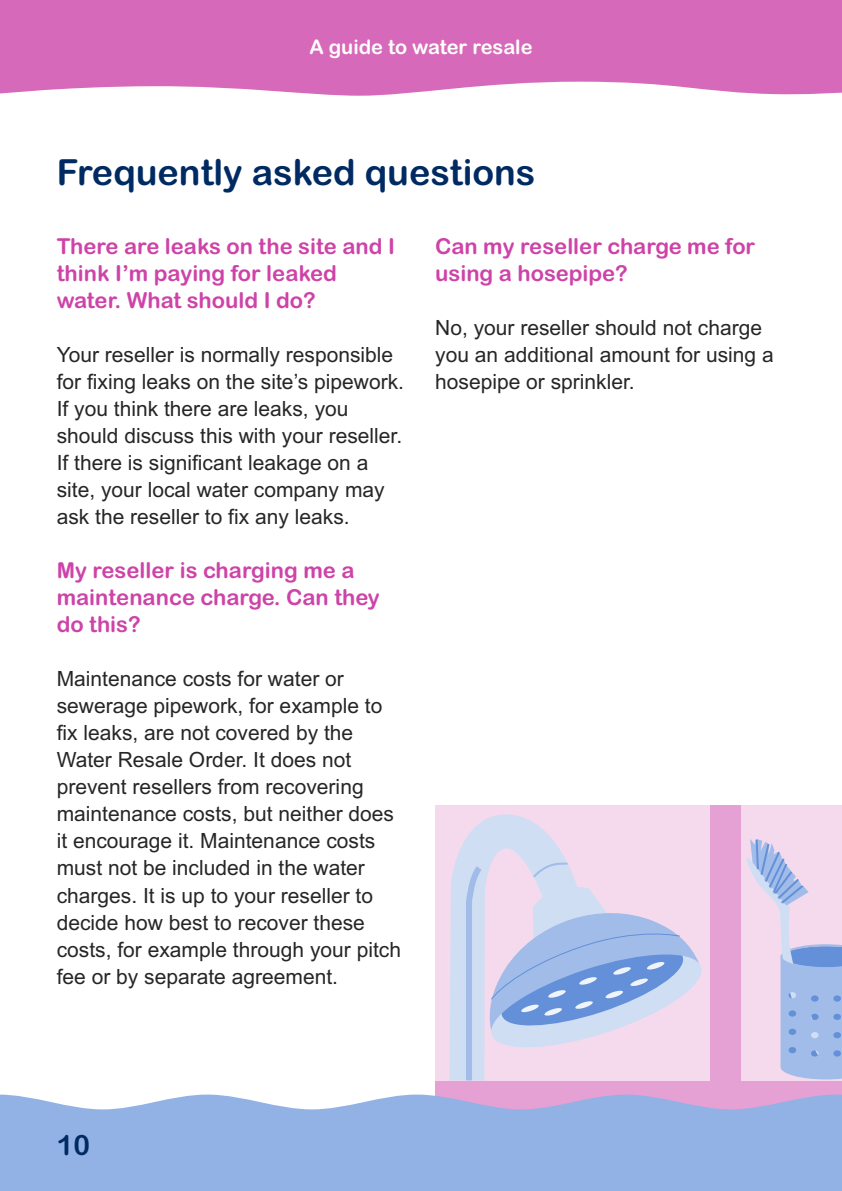
<style>
.page{position:relative;width:842px;height:1191px;background:#fff}
.page>*{position:absolute;margin:0;border:0;box-sizing:border-box;transform-origin:0 0}
.t1{font:36px "Arial Rounded MT Bold";color:#002b62}
.t2{font:28px "Arial Rounded MT Bold";color:#002b62}
.t3{font:22px/27px "Arial Rounded MT Bold";color:#ce43a8}
.t4{font:21px/27px "Arial";color:#272627}
.t5{font:20px "Arial Rounded MT Bold";color:#fff}
</style>
<div class="page">
<div style="left:435px;top:805px;width:407px;height:329px;background:#e6a1d4"></div>
<svg style="left:0;top:1094px;width:842px;height:97px;background:#99b3e4"></svg>
<svg style="left:0;top:0;width:842px;height:96px;background:#d974bf"></svg>
<div style="left:435px;top:805px;width:275px;height:275px;background:#f5daee"></div>
<svg style="left:449px;top:814px;width:258px;height:267px"></svg>
<div style="left:741px;top:805px;width:101px;height:275px;background:#f5daee"></div>
<svg style="left:745px;top:838px;width:97px;height:243px"></svg>
<p class="t5" style="left:309px;top:36px;width:225px">A guide to water resale</p>
<h1 class="t1" style="left:57px;top:151px;width:480px">Frequently asked questions</h1>
<h2 class="t3" style="left:57px;top:233px;width:340px">There are leaks on the site and I think I’m paying for leaked water. What should I do?</h2>
<p class="t4" style="left:57px;top:341px;width:349px">Your reseller is normally responsible for fixing leaks on the site’s pipework.<br>If you think there are leaks, you should discuss this with your reseller.<br>If there is significant leakage on a site, your local water company may ask the reseller to fix any leaks.</p>
<h2 class="t3" style="left:57px;top:557px;width:325px">My reseller is charging me a maintenance charge. Can they do this?</h2>
<p class="t4" style="left:57px;top:665px;width:346px">Maintenance costs for water or sewerage pipework, for example to fix leaks, are not covered by the Water Resale Order. It does not prevent resellers from recovering maintenance costs, but neither does it encourage it. Maintenance costs must not be included in the water charges. It is up to your reseller to decide how best to recover these costs, for example through your pitch fee or by separate agreement.</p>
<h2 class="t3" style="left:435px;top:233px;width:322px">Can my reseller charge me for using a hosepipe?</h2>
<p class="t4" style="left:435px;top:314px;width:340px">No, your reseller should not charge you an additional amount for using a hosepipe or sprinkler.</p>
<h2 class="t2" style="left:57px;top:1128px;width:35px">10</h2>
</div>
